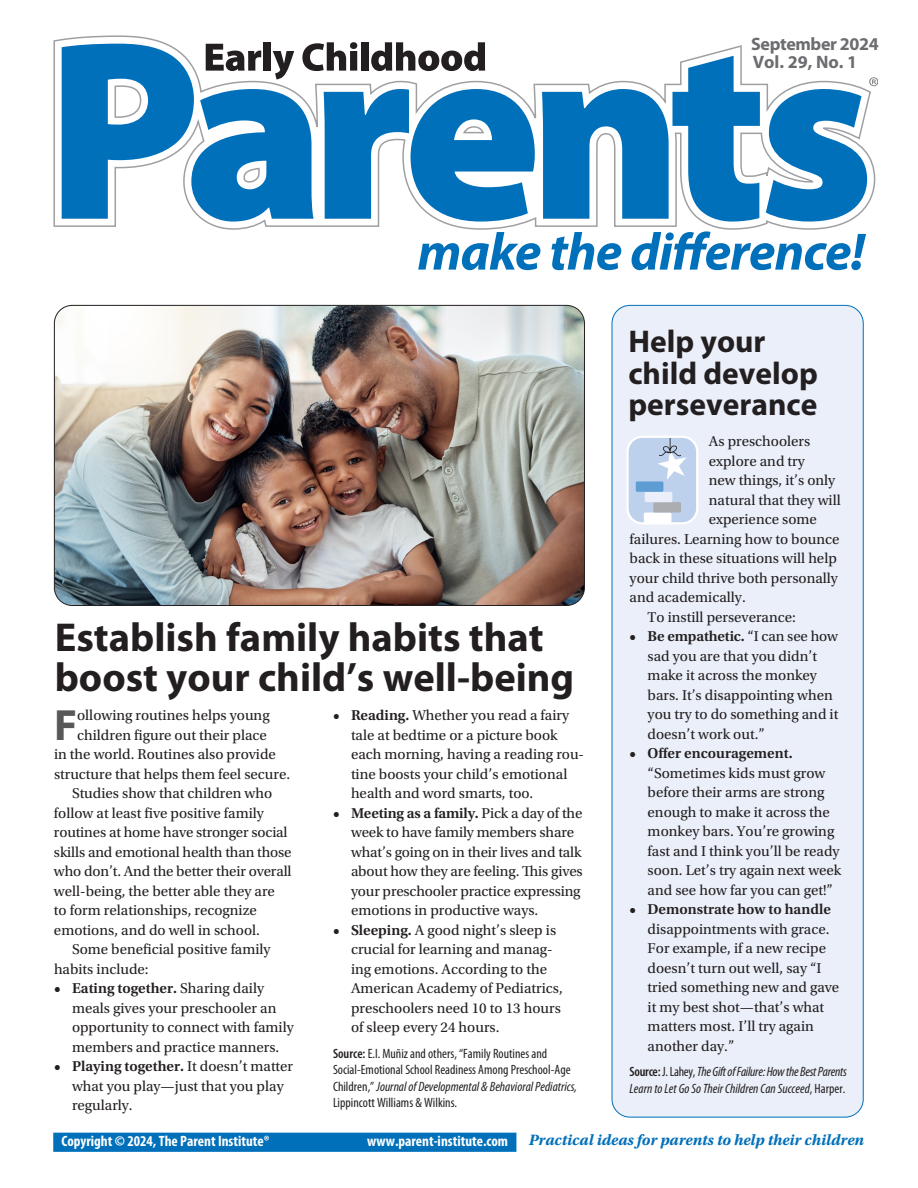
<style>
.page{position:relative;width:918px;height:1188px;background:#fff}
.page>*{position:absolute;margin:0;border:0;box-sizing:border-box;transform-origin:0 0}
.t1{font:700 43.95px "Myriad Pro";color:#57585a}
.t2{font:700 40.5px/40.5px "Myriad Pro";color:#231f20}
.t3{font:700 31.5px/31.5px "Myriad Pro";color:#231f20}
.t4{font:700 18px/18px "Myriad Pro";letter-spacing:-.02em;color:#6c6d70}
.t5{font:italic 700 15.75px "Utopia Std";color:#0070ba}
.t6{font:15px/19.5px "Utopia Std";color:#231f20}
.t7{font:700 condensed 15px "Myriad Pro";color:#fff}
.t8{font:600 15px "Utopia Std";color:#231f20}
.t9{font:condensed 13.5px/16.5px "Myriad Pro";color:#231f20}
.t10{font:italic condensed 13.5px/16.5px "Myriad Pro";color:#231f20}
.s1{font-weight:600}
.s2{font-style:italic}
.s3{font-weight:600;font-style:normal}
.s4{font-style:normal}
</style>
<div class="page">
<svg style="left:53px;top:35px;width:795px;height:195px"></svg>
<svg style="left:418px;top:232px;width:122px;height:38px"></svg>
<svg style="left:551px;top:232px;width:70px;height:38px"></svg>
<svg style="left:632px;top:231px;width:234px;height:39px"></svg>
<svg style="left:766px;top:77px;width:112px;height:145px"></svg>
<div style="left:612px;top:305px;width:251px;height:812px;background:#eaeff9;border-radius:18px"></div>
<div style="left:53px;top:1133px;width:463px;height:19px;background:#0070ba;border:2px solid #0070ba"></div>
<svg style="left:626px;top:436px;width:72px;height:88px"></svg>
<img style="left:54px;top:305px;width:530px;height:301px">
<p class="t4" style="left:751px;top:34px;width:129px">September 2024<br>Vol. 29, No. 1</p>
<h2 class="t2" style="left:55px;top:615px;width:521px">Establish family habits that boost your child’s well-being</h2>
<p class="t6" style="left:351px;top:706px;width:235px;text-indent:-18px"><span class="s1">• Reading.</span> Whether you read a fairy tale at bedtime or a picture book each morning, having a reading rou&shy;tine boosts your child’s emotional health and word smarts, too.</p>
<p class="t6" style="left:351px;top:803px;width:233px;text-indent:-18px"><span class="s1">• Meeting as a family.</span> Pick a day of the week to have family members share what’s going on in their lives and talk about how they are feeling. This gives your preschooler practice expressing emotions in productive ways.</p>
<p class="t6" style="left:351px;top:920px;width:213px;text-indent:-18px"><span class="s1">• Sleeping.</span> A good night’s sleep is crucial for learning and manag&shy;ing emotions. According to the<br>American Academy of Pediatrics, preschoolers need 10 to 13 hours of sleep every 24 hours.</p>
<p class="t9" style="left:333px;top:1045px;width:246px"><span class="s1">Source:</span> E.I. Muñiz and others, “Family Routines and Social-Emotional School Readiness Among Preschool-Age Children,” <span class="s2">Journal of Developmental &amp; Behavioral Pediatrics, </span>Lippincott Williams &amp; Wilkins.</p>
<h1 class="t1" style="left:54px;top:696px;width:25px">F</h1>
<p class="t6" style="left:77px;top:706px;width:194px">ollowing routines helps young</p>
<p class="t6" style="left:77px;top:725px;width:191px">children figure out their place</p>
<p class="t6" style="left:54px;top:745px;width:223px">in the world. Routines also provide</p>
<p class="t6" style="left:54px;top:764px;width:238px">structure that helps them feel secure.</p>
<p class="t6" style="left:72px;top:784px;width:202px">Studies show that children who</p>
<p class="t6" style="left:54px;top:803px;width:211px">follow at least five positive family</p>
<p class="t6" style="left:54px;top:823px;width:235px">routines at home have stronger social</p>
<p class="t6" style="left:54px;top:842px;width:239px">skills and emotional health than those</p>
<p class="t6" style="left:54px;top:862px;width:239px">who don’t. And the better their overall</p>
<p class="t6" style="left:54px;top:881px;width:222px">well-being, the better able they are</p>
<p class="t6" style="left:54px;top:901px;width:204px">to form relationships, recognize</p>
<p class="t6" style="left:54px;top:920px;width:207px">emotions, and do well in school.</p>
<p class="t6" style="left:72px;top:940px;width:200px">Some beneficial positive family</p>
<p class="t6" style="left:54px;top:959px;width:96px">habits include:</p>
<p class="t6" style="left:72px;top:979px;width:223px;text-indent:-18px"><span class="s1">• Eating together.</span> Sharing daily meals gives your preschooler an opportunity to connect with family members and practice manners.</p>
<p class="t6" style="left:72px;top:1057px;width:223px;text-indent:-18px"><span class="s1">• Playing together.</span> It doesn’t matter what you play—just that you play regularly.</p>
<h3 class="t3" style="left:628px;top:325px;width:191px">Help your child develop perseverance</h3>
<p class="t6" style="left:709px;top:432px;width:103px">As preschoolers</p>
<p class="t6" style="left:709px;top:451px;width:97px">explore and try</p>
<p class="t6" style="left:709px;top:471px;width:128px">new things, it’s only</p>
<p class="t6" style="left:709px;top:490px;width:133px">natural that they will</p>
<p class="t6" style="left:709px;top:510px;width:109px">experience some</p>
<p class="t6" style="left:630px;top:529px;width:211px">failures. Learning how to bounce</p>
<p class="t6" style="left:630px;top:549px;width:209px">back in these situations will help</p>
<p class="t6" style="left:630px;top:568px;width:210px">your child thrive both personally</p>
<p class="t6" style="left:630px;top:588px;width:118px">and academically.</p>
<p class="t6" style="left:648px;top:607px;width:150px">To instill perseverance:</p>
<p class="t6" style="left:648px;top:627px;width:192px;text-indent:-18px"><span class="s1">• Be empathetic.</span> “I can see how sad you are that you didn’t make it across the monkey bars. It’s disappointing when you try to do something and it doesn’t work out.”</p>
<p class="t8" style="left:630px;top:745px;width:164px">• Offer encouragement.</p>
<p class="t6" style="left:648px;top:763px;width:195px">“Sometimes kids must grow before their arms are strong enough to make it across the monkey bars. You’re growing fast and I think you’ll be ready soon. Let’s try again next week and see how far you can get!”</p>
<p class="t8" style="left:630px;top:901px;width:203px">• Demonstrate how to handle</p>
<p class="t6" style="left:648px;top:919px;width:193px">disappointments with grace.<br>For example, if a new recipe doesn’t turn out well, say “I tried something new and gave it my best shot—that’s what matters most. I’ll try again another day.”</p>
<p class="t10" style="left:630px;top:1063px;width:219px"><span class="s3">Source:</span> <span class="s4">J. Lahey,</span> The Gift of Failure: How the Best Parents<br>Learn to Let Go So Their Children Can Succeed<span class="s4">, Harper.</span></p>
<p class="t7" style="left:62px;top:1131px;width:210px">Copyright © 2024, The Parent Institute®</p>
<p class="t7" style="left:367px;top:1131px;width:142px">www.parent-institute.com</p>
<p class="t5" style="left:529px;top:1131px;width:337px">Practical ideas for parents to help their children</p>
</div>
